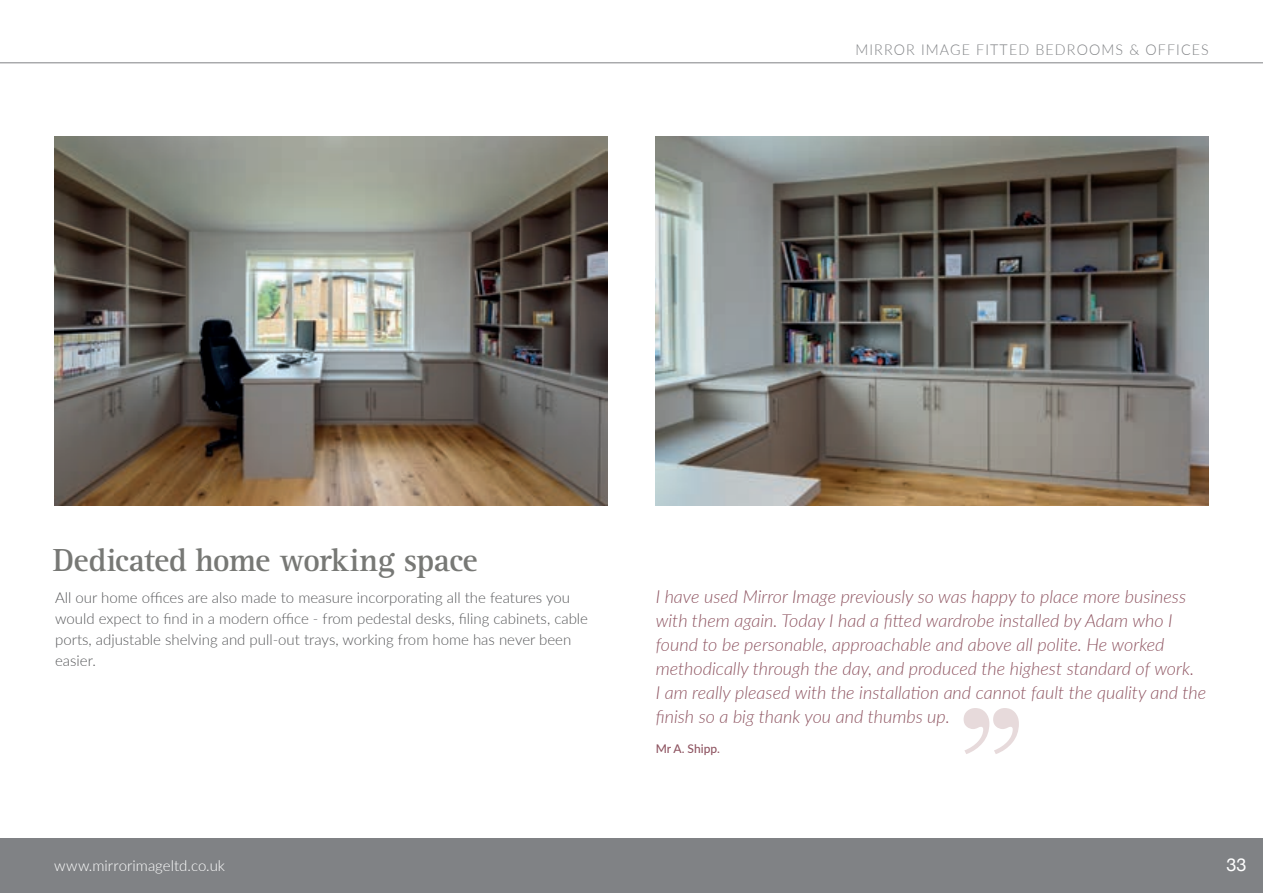
<style>
.page{position:relative;width:1263px;height:893px;background:#fff}
.page>*{position:absolute;margin:0;border:0;box-sizing:border-box;transform-origin:0 0}
.t1{font:700 33px "Rotis Serif";letter-spacing:-.02em;color:#777875}
.t2{font:italic 300 18px/24px "Lato";color:#8f5562}
.t3{font:18px "Helvetica Neue";color:#fff}
.t4{font:300 15px/21px "Lato";color:#57585a}
.t5{font:300 15px "Lato";letter-spacing:.08em;color:#808285;scale:.95 1}
.t6{font:300 15px "Lato";color:#fff}
.t7{font:500 12px "Lato";color:#8f5562}
</style>
<div class="page">
<hr style="left:0;top:62px;width:1263px;height:1px;background:#808285">
<div style="left:0;top:839px;width:1263px;height:54px;background:#808285"></div>
<img style="left:54px;top:136px;width:553px;height:369px">
<svg style="left:963px;top:708px;width:56px;height:46px"></svg>
<img style="left:655px;top:136px;width:554px;height:369px">
<p class="t5" style="left:855px;top:39px;width:374px">MIRROR IMAGE FITTED BEDROOMS &amp; OFFICES</p>
<h1 class="t1" style="left:53px;top:540px;width:426px">Dedicated home working space</h1>
<p class="t4" style="left:55px;top:587px;width:534px">All our home offices are also made to measure incorporating all the features you would expect to find in a modern office - from pedestal desks, filing cabinets, cable ports, adjustable shelving and pull-out trays, working from home has never been easier.</p>
<p class="t2" style="left:656px;top:584px;width:552px">I have used Mirror Image previously so was happy to place more business with them again. Today I had a fitted wardrobe installed by Adam who I found to be personable, approachable and above all polite. He worked methodically through the day, and produced the highest standard of work.<br>I am really pleased with the installation and cannot fault the quality and the finish so a big thank you and thumbs up.</p>
<p class="t7" style="left:656px;top:740px;width:66px">Mr A. Shipp.</p>
<p class="t6" style="left:54px;top:855px;width:173px">www.mirrorimageltd.co.uk</p>
<p class="t3" style="left:1226px;top:851px;width:22px">33</p>
</div>
